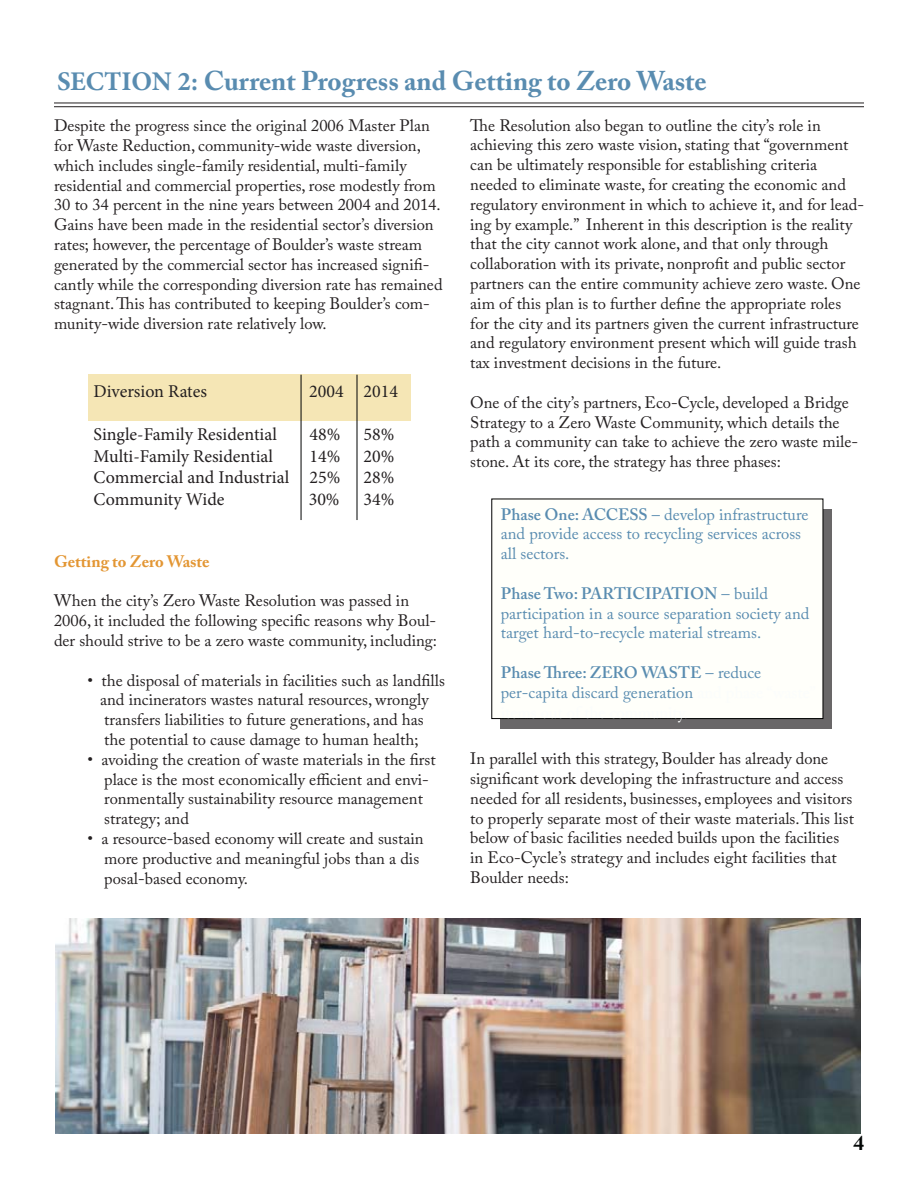
<style>
.page{position:relative;width:918px;height:1188px;background:#fff}
.page>*{position:absolute;margin:0;border:0;box-sizing:border-box;transform-origin:0 0}
.t1{font:700 27px "Adobe Caslon Pro";color:#598cb0}
.t2{font:700 21px "Adobe Caslon Pro";color:#040706}
.t3{font:18px "Minion Pro";color:#231f20}
.t4{font:16.5px/19.8px "Adobe Caslon Pro";color:#231f20}
.t5{font:16.5px/19.8px "Adobe Caslon Pro";color:#598cb0}
.t6{font:600 16.5px "Adobe Caslon Pro";color:#598cb0}
.t7{font:700 16.5px "Adobe Caslon Pro";color:#e39633}
.s1{font-family:"Minion Pro"}
.s2{font-weight:600}
.s3{font-weight:400}
.s4{color:#fbfdfc}
</style>
<div class="page">
<div style="left:501px;top:509px;width:331px;height:219px;background:#696768"></div>
<div style="left:491px;top:499px;width:332px;height:220px;background:#fffffa;border:1px solid #000100"></div>
<div style="left:88px;top:374px;width:322px;height:46px;background:#f5e6b5"></div>
<hr style="left:54px;top:103px;width:810px;height:1px;background:#231f20">
<hr style="left:54px;top:106px;width:810px;height:1px;background:#231f20">
<hr style="left:301px;top:375px;width:1px;height:145px;background:#000202">
<hr style="left:357px;top:375px;width:1px;height:145px;background:#000202">
<img style="left:56px;top:918px;width:805px;height:216px">
<p class="t1" style="left:57px;top:65px;width:651px"><span class="s1">SECTION 2:</span> Current Progress and Getting to Zero Waste</p>
<p class="t4" style="left:54px;top:116px;width:390px">Despite the progress since the original 2006 Master Plan for Waste Reduction, community-wide waste diversion, which includes single-family residential, multi-family residential and commercial properties, rose modestly from 30 to 34 percent in the nine years between 2004 and 2014.<br>Gains have been made in the residential sector’s diversion rates; however, the percentage of Boulder’s waste stream generated by the commercial sector has increased signifi&shy;cantly while the corresponding diversion rate has remained stagnant. This has contributed to keeping Boulder’s com&shy;munity-wide diversion rate relatively low.</p>
<p class="t3" style="left:94px;top:379px;width:115px">Diversion Rates</p>
<p class="t3" style="left:309px;top:379px;width:91px">2004 2014</p>
<p class="t3" style="left:94px;top:422px;width:185px">Single-Family Residential</p>
<p class="t3" style="left:310px;top:422px;width:32px">48%</p>
<p class="t3" style="left:364px;top:422px;width:32px">58%</p>
<p class="t3" style="left:94px;top:444px;width:181px">Multi-Family Residential</p>
<p class="t3" style="left:310px;top:444px;width:32px">14%</p>
<p class="t3" style="left:364px;top:444px;width:32px">20%</p>
<p class="t3" style="left:94px;top:465px;width:248px">Commercial and Industrial 25%</p>
<p class="t3" style="left:364px;top:465px;width:32px">28%</p>
<p class="t3" style="left:94px;top:487px;width:133px">Community Wide</p>
<p class="t3" style="left:309px;top:487px;width:32px">30%</p>
<p class="t3" style="left:364px;top:487px;width:32px">34%</p>
<p class="t7" style="left:54px;top:551px;width:157px">Getting to Zero Waste</p>
<p class="t4" style="left:54px;top:591px;width:385px">When the city’s Zero Waste Resolution was passed in<br>2006, it included the following specific reasons why Boul&shy;der should strive to be a zero waste community, including:</p>
<p class="t4" style="left:88px;top:670px;width:359px;text-align:center">• the disposal of materials in facilities such as landfills and incinerators wastes natural resources, wrongly transfers liabilities to future generations, and has<br>the potential to cause damage to human health;</p>
<p class="t4" style="left:88px;top:749px;width:350px">• avoiding the creation of waste materials in the first</p>
<p class="t4" style="left:104px;top:769px;width:326px">place is the most economically efficient and envi&shy;ronmentally sustainability resource management strategy; and</p>
<p class="t4" style="left:104px;top:828px;width:321px;text-indent:-17px">• a resource-based economy will create and sustain more productive and meaningful jobs than a dis posal-based economy.</p>
<p class="t4" style="left:470px;top:115px;width:395px">The Resolution also began to outline the city’s role in achieving this zero waste vision, stating that “government can be ultimately responsible for establishing criteria needed to eliminate waste, for creating the economic and regulatory environment in which to achieve it, and for lead&shy;ing by example.” Inherent in this description is the reality that the city cannot work alone, and that only through collaboration with its private, nonprofit and public sector partners can the entire community achieve zero waste. One aim of this plan is to further define the appropriate roles for the city and its partners given the current infrastructure and regulatory environment present which will guide trash tax investment decisions in the future.</p>
<p class="t4" style="left:470px;top:392px;width:389px">One of the city’s partners, Eco-Cycle, developed a Bridge Strategy to a Zero Waste Community, which details the path a community can take to achieve the zero waste mile&shy;stone. At its core, the strategy has three phases:</p>
<p class="t5" style="left:501px;top:504px;width:309px"><span class="s2">Phase One: ACCESS</span> – develop infrastructure and provide access to recycling services across all sectors.</p>
<p class="t6" style="left:501px;top:584px;width:269px">Phase Two: PARTICIPATION <span class="s3">– build</span></p>
<p class="t5" style="left:501px;top:603px;width:310px">participation in a source separation society and target hard-to-recycle material streams.</p>
<p class="t5" style="left:501px;top:662px;width:317px"><span class="s2">Phase Three: ZERO WASTE</span> – reduce per-capita discard generation <span class="s4">and phase “waste”</span></p>
<p class="t4" style="left:470px;top:749px;width:385px">In parallel with this strategy, Boulder has already done significant work developing the infrastructure and access needed for all residents, businesses, employees and visitors to properly separate most of their waste materials. This list below of basic facilities needed builds upon the facilities in Eco-Cycle’s strategy and includes eight facilities that Boulder needs:</p>
<p class="t2" style="left:854px;top:1131px;width:12px">4</p>
</div>
